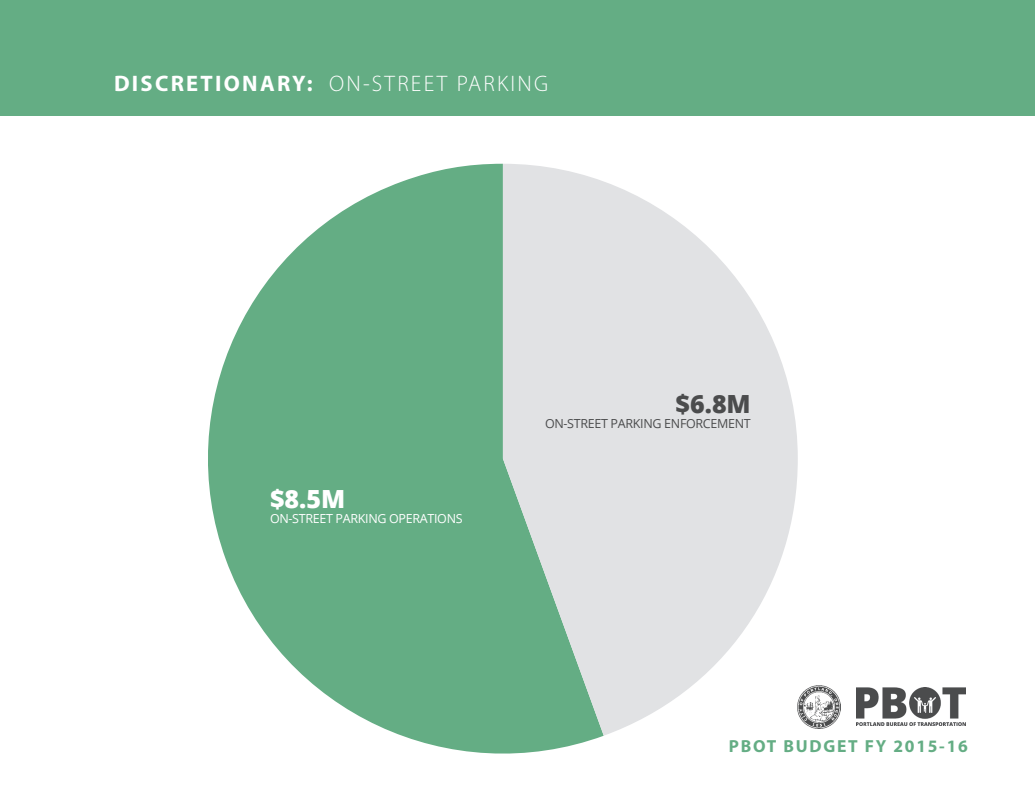
<style>
.page{position:relative;width:1035px;height:810px;background:#fff}
.page>*{position:absolute;margin:0;border:0;box-sizing:border-box;transform-origin:0 0}
.t1{font:800 25px "Open Sans";color:#fff}
.t2{font:800 25px "Open Sans";color:#4b4c4d}
.t3{font:300 22.5px "Myriad Pro";letter-spacing:.1em;color:#fff}
.t4{font:700 17.5px "Myriad Pro";letter-spacing:.1em;color:#64ad84}
.t5{font:12.5px "Open Sans";letter-spacing:-.025em;color:#4b4c4d}
.t6{font:12.5px "Open Sans";letter-spacing:-.025em;color:#fff}
.s1{font-weight:700}
</style>
<div class="page">
<div style="left:0;top:0;width:1035px;height:115px;background:#64ad84"></div>
<img style="left:798px;top:685px;width:43px;height:44px">
<img style="left:857px;top:687px;width:108px;height:39px">
<svg style="left:208px;top:164px;width:395px;height:590px;fill:#64ad84"></svg>
<svg style="left:503px;top:164px;width:295px;height:572px;fill:#e1e2e4"></svg>
<p class="t3" style="left:114px;top:70px;width:436px"><span class="s1">DISCRETIONARY:</span> ON-STREET PARKING</p>
<p class="t1" style="left:270px;top:480px;width:77px">$8.5M</p>
<p class="t6" style="left:270px;top:510px;width:194px">ON-STREET PARKING OPERATIONS</p>
<p class="t2" style="left:675px;top:385px;width:77px">$6.8M</p>
<p class="t5" style="left:545px;top:415px;width:207px">ON-STREET PARKING ENFORCEMENT</p>
<p class="t4" style="left:729px;top:734px;width:241px">PBOT BUDGET FY 2015-16</p>
</div>
